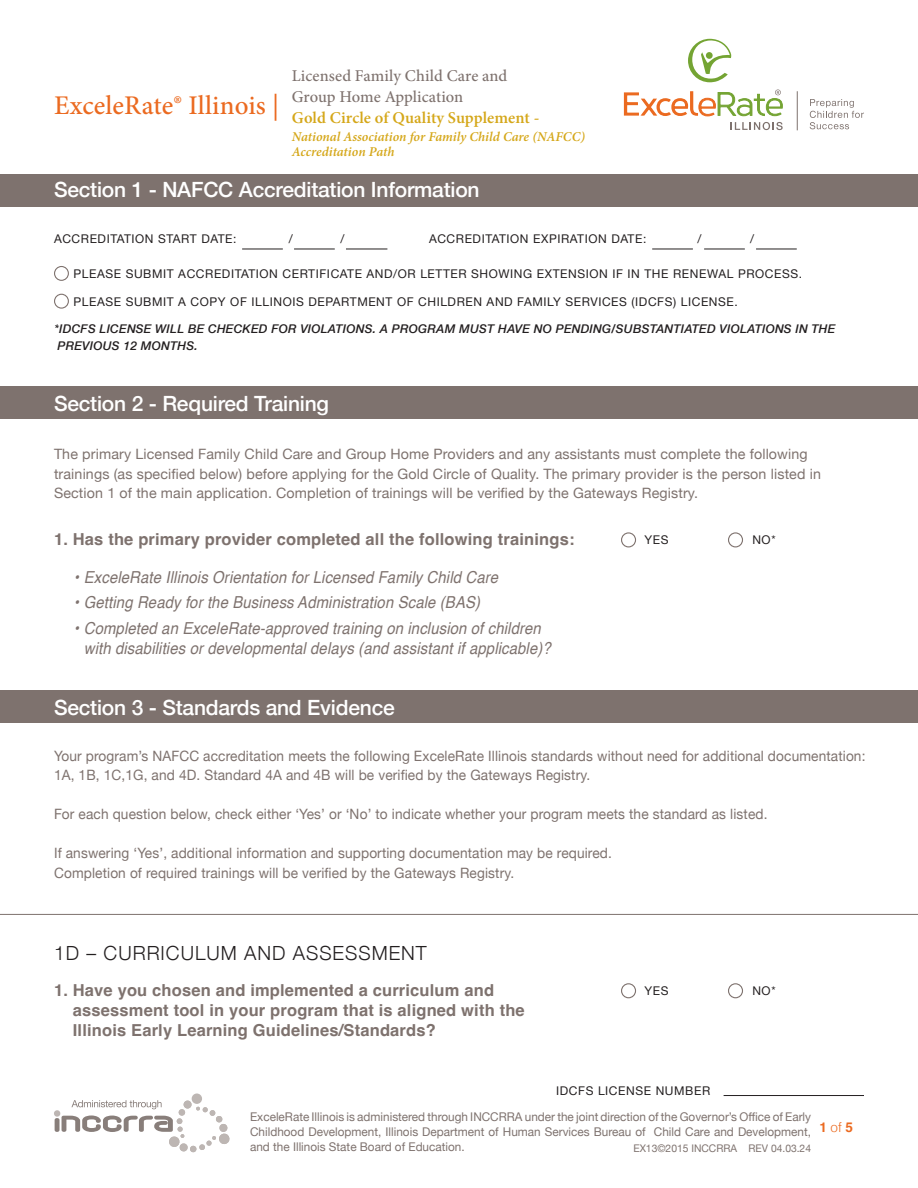
<style>
.page{position:relative;width:918px;height:1188px;background:#fff}
.page>*{position:absolute;margin:0;border:0;box-sizing:border-box;transform-origin:0 0}
.t1{font:500 27px "Minion Pro";letter-spacing:.005em;color:#eb6a20}
.t2{font:500 21px "Helvetica Neue";letter-spacing:-.01em;color:#fff}
.t3{font:300 19.5px "Helvetica Neue";letter-spacing:.05em;color:#231f20}
.t4{font:italic 16.5px/19.8px "Helvetica";letter-spacing:.01em;color:#7e726e;scale:.9 1}
.t5{font:700 16.5px/19.8px "Helvetica";letter-spacing:.01em;color:#7e726e}
.t6{font:500 16.5px/21px "Minion Pro";color:#7e726e}
.t7{font:600 16.5px "Minion Pro";letter-spacing:.005em;color:#d5a719}
.t8{font:14.25px/19.5px "Helvetica Neue";letter-spacing:.01em;color:#7e726e;scale:.96 1}
.t9{font:14.25px/19.5px "Helvetica Neue";letter-spacing:.01em;color:#7e726e}
.t10{font:italic 600 13.5px/15px "Minion Pro";color:#d5a719}
.t11{font:700 13.5px "Helvetica";color:#eb6a20}
.t12{font:12px "Helvetica Neue";letter-spacing:.05em;color:#231f20}
.t13{font:12px/15px "Helvetica Neue";color:#7e726e;text-align:justify}
.t14{font:italic 500 12px/16.5px "Helvetica Neue";letter-spacing:.02em;color:#231f20}
.t15{font:10.5px "Helvetica Neue";color:#7e726e}
.s1{font-weight:400}
.s2{font-weight:300}
</style>
<div class="page">
<svg style="left:810px;top:99px;width:54px;height:30px"></svg>
<hr style="left:797px;top:91px;width:1px;height:39px;background:#7e726e">
<svg style="left:688px;top:39px;width:43px;height:43px"></svg>
<svg style="left:624px;top:90px;width:159px;height:40px"></svg>
<div style="left:192px;top:1094px;width:10px;height:10px;background:#bdb6b3;border-radius:50%"></div>
<svg style="left:54px;top:1100px;width:175px;height:52px"></svg>
<hr style="left:724px;top:1095px;width:140px;height:1px;background:#231f20">
<div style="left:54px;top:266px;width:15px;height:15px;border:1px solid #7e726e;border-radius:50%"></div>
<div style="left:54px;top:294px;width:15px;height:15px;border:1px solid #7e726e;border-radius:50%"></div>
<div style="left:0;top:174px;width:918px;height:32px;background:#7e726e"></div>
<div style="left:728px;top:532px;width:15px;height:15px;border:1px solid #7e726e;border-radius:50%"></div>
<div style="left:621px;top:532px;width:15px;height:15px;border:1px solid #7e726e;border-radius:50%"></div>
<div style="left:0;top:386px;width:918px;height:33px;background:#7e726e"></div>
<div style="left:0;top:690px;width:918px;height:33px;background:#7e726e"></div>
<hr style="left:0;top:914px;width:918px;height:1px;background:#7e726e">
<div style="left:728px;top:983px;width:15px;height:15px;border:1px solid #7e726e;border-radius:50%"></div>
<div style="left:621px;top:983px;width:15px;height:15px;border:1px solid #7e726e;border-radius:50%"></div>
<hr style="left:242px;top:249px;width:41px;height:1px;background:#231f20">
<hr style="left:294px;top:249px;width:41px;height:1px;background:#231f20">
<hr style="left:346px;top:249px;width:41px;height:1px;background:#231f20">
<hr style="left:652px;top:249px;width:41px;height:1px;background:#231f20">
<hr style="left:704px;top:249px;width:41px;height:1px;background:#231f20">
<hr style="left:756px;top:249px;width:41px;height:1px;background:#231f20">
<h1 class="t1" style="left:54px;top:87px;width:227px">ExceleRate® Illinois <span class="s1">|</span></h1>
<p class="t6" style="left:292px;top:65px;width:217px">Licensed Family Child Care and<br>Group Home Application</p>
<p class="t7" style="left:292px;top:106px;width:249px">Gold Circle of Quality Supplement -</p>
<p class="t10" style="left:292px;top:129px;width:295px">National Association for Family Child Care (NAFCC)<br>Accreditation Path</p>
<p class="t2" style="left:54px;top:173px;width:427px">Section 1 - NAFCC Accreditation Information</p>
<p class="t12" style="left:54px;top:230px;width:184px">ACCREDITATION START DATE:</p>
<p class="t12" style="left:289px;top:230px;width:5px">/</p>
<p class="t12" style="left:340px;top:230px;width:5px">/</p>
<p class="t12" style="left:429px;top:230px;width:219px">ACCREDITATION EXPIRATION DATE:</p>
<p class="t12" style="left:698px;top:230px;width:5px">/</p>
<p class="t12" style="left:750px;top:230px;width:5px">/</p>
<p class="t12" style="left:73px;top:265px;width:730px">PLEASE SUBMIT ACCREDITATION CERTIFICATE AND/OR LETTER SHOWING EXTENSION IF IN THE RENEWAL PROCESS.</p>
<p class="t12" style="left:73px;top:293px;width:666px">PLEASE SUBMIT A COPY OF ILLINOIS DEPARTMENT OF CHILDREN AND FAMILY SERVICES (IDCFS) LICENSE.</p>
<p class="t14" style="left:54px;top:320px;width:783px">*IDCFS LICENSE WILL BE CHECKED FOR VIOLATIONS. A PROGRAM MUST HAVE NO PENDING/SUBSTANTIATED VIOLATIONS IN THE<br>PREVIOUS 12 MONTHS.</p>
<p class="t2" style="left:54px;top:386px;width:277px">Section 2 - Required Training</p>
<p class="t9" style="left:54px;top:445px;width:769px">The primary Licensed Family Child Care and Group Home Providers and any assistants must complete the following trainings (as specified below) before applying for the Gold Circle of Quality. The primary provider is the person listed in<br>Section 1 of the main application. Completion of trainings will be verified by the Gateways Registry.</p>
<p class="t5" style="left:54px;top:531px;width:522px">1. Has the primary provider completed all the following trainings:</p>
<p class="t4" style="left:74px;top:567px;width:472px">• ExceleRate Illinois Orientation for Licensed Family Child Care</p>
<p class="t4" style="left:74px;top:593px;width:452px">• Getting Ready for the Business Administration Scale (BAS)</p>
<p class="t4" style="left:84px;top:619px;width:520px;text-indent:-10px">• Completed an ExceleRate-approved training on inclusion of children with disabilities or developmental delays (and assistant if applicable)?</p>
<p class="t12" style="left:644px;top:532px;width:26px">YES</p>
<p class="t12" style="left:752px;top:532px;width:25px">NO*</p>
<p class="t2" style="left:54px;top:691px;width:342px">Section 3 - Standards and Evidence</p>
<p class="t8" style="left:54px;top:747px;width:847px">Your program’s NAFCC accreditation meets the following ExceleRate Illinois standards without need for additional documentation:<br>1A, 1B, 1C,1G, and 4D. Standard 4A and 4B will be verified by the Gateways Registry.</p>
<p class="t8" style="left:54px;top:805px;width:745px">For each question below, check either ‘Yes’ or ‘No’ to indicate whether your program meets the standard as listed.</p>
<p class="t8" style="left:54px;top:844px;width:583px">If answering ‘Yes’, additional information and supporting documentation may be required.</p>
<p class="t8" style="left:54px;top:864px;width:481px">Completion of required trainings will be verified by the Gateways Registry.</p>
<p class="t3" style="left:54px;top:938px;width:374px">1D – CURRICULUM AND ASSESSMENT</p>
<p class="t5" style="left:73px;top:983px;width:453px;text-indent:-19px">1. Have you chosen and implemented a curriculum and assessment tool in your program that is aligned with the<br>Illinois Early Learning Guidelines/Standards?</p>
<p class="t12" style="left:644px;top:982px;width:26px">YES</p>
<p class="t12" style="left:752px;top:982px;width:25px">NO*</p>
<p class="t12" style="left:556px;top:1082px;width:156px">IDCFS LICENSE NUMBER</p>
<p class="t13" style="left:250px;top:1110px;width:562px">ExceleRate Illinois is administered through INCCRRA under the joint direction of the Governor’s Office of Early Childhood Development, Illinois Department of Human Services Bureau of Child Care and Development, and the Illinois State Board of Education.</p>
<p class="t15" style="left:633px;top:1141px;width:179px">EX13©2015 INCCRRA REV 04.03.24</p>
<p class="t11" style="left:819px;top:1119px;width:35px">1<span class="s2">of</span>5</p>
</div>
